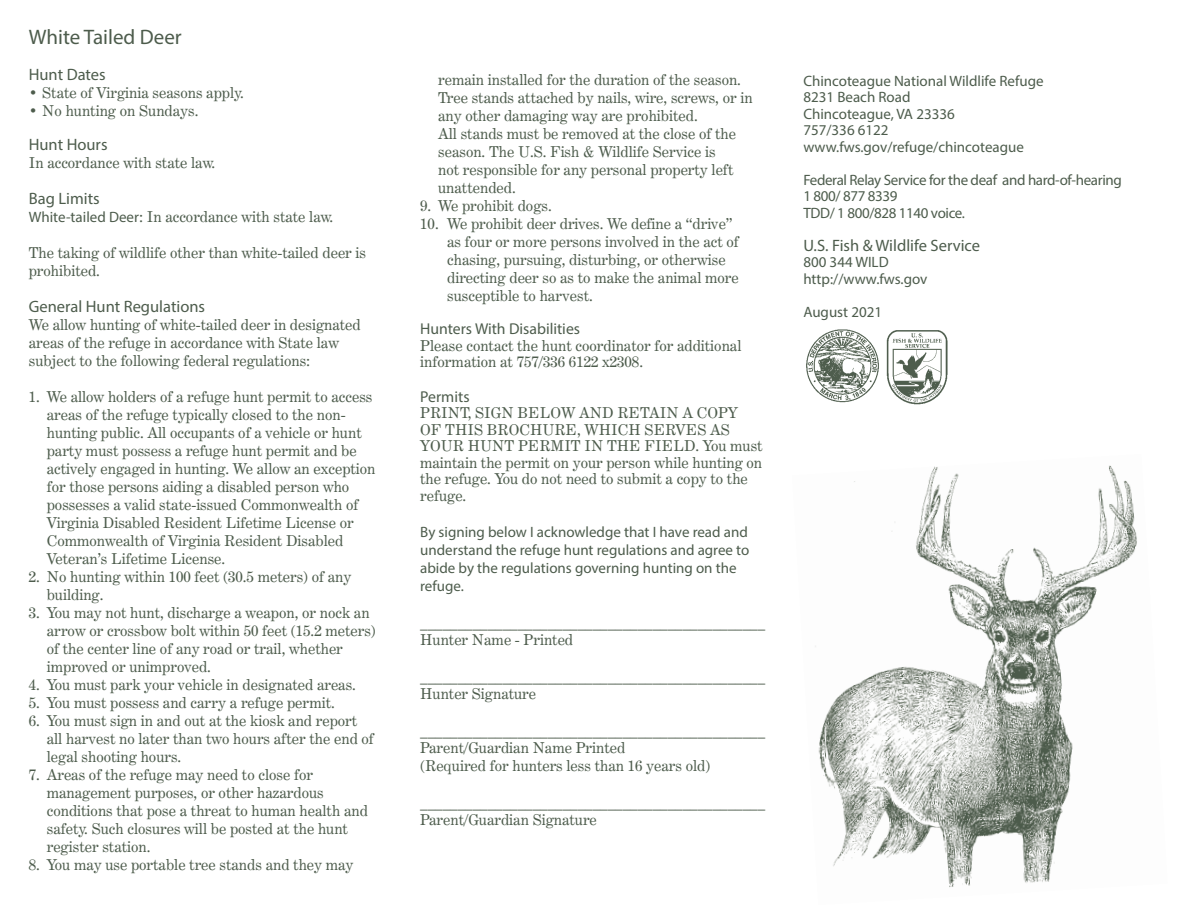
<style>
.page{position:relative;width:1188px;height:918px;background:#fff}
.page>*{position:absolute;margin:0;border:0;box-sizing:border-box;transform-origin:0 0}
.t1{font:21px "Myriad Pro";color:#4d5c4c}
.t2{font:16.5px "Myriad Pro";color:#4d5c4c}
.t3{font:15.75px "Myriad Pro";color:#4d5c4c}
.t4{font:15px/18px "Century Expanded BT";color:#4d5c4c}
.subhead{font:15px/18px "Myriad Pro";color:#4d5c4c}
.subhead-2{font:15px/16.5px "Myriad Pro";letter-spacing:-.025em;color:#4d5c4c}
.s1{font-family:"Myriad Pro"}
</style>
<div class="page">
<img style="left:886px;top:330px;width:62px;height:74px">
<img style="left:806px;top:329px;width:73px;height:74px">
<img style="left:815px;top:465px;width:322px;height:422px">
<p class="t1" style="left:29px;top:24px;width:155px">White Tailed Deer</p>
<p class="t2" style="left:29px;top:64px;width:78px">Hunt Dates</p>
<p class="t4" style="left:29px;top:83px;width:217px">• State of Virginia seasons apply.</p>
<p class="t4" style="left:29px;top:101px;width:171px">• No hunting on Sundays.</p>
<p class="t2" style="left:29px;top:134px;width:80px">Hunt Hours</p>
<p class="t4" style="left:29px;top:154px;width:188px">In accordance with state law.</p>
<p class="t2" style="left:29px;top:188px;width:72px">Bag Limits</p>
<p class="t4" style="left:29px;top:208px;width:306px"><span class="s1">White-tailed Deer</span>: In accordance with state law.</p>
<p class="t4" style="left:29px;top:244px;width:339px">The taking of wildlife other than white-tailed deer is prohibited.</p>
<p class="t2" style="left:29px;top:296px;width:178px">General Hunt Regulations</p>
<p class="t4" style="left:29px;top:316px;width:334px">We allow hunting of white-tailed deer in designated areas of the refuge in accordance with State law subject to the following federal regulations:</p>
<p class="t4" style="left:47px;top:388px;width:330px;text-indent:-18px">1. We allow holders of a refuge hunt permit to access areas of the refuge typically closed to the non&shy;hunting public. All occupants of a vehicle or hunt party must possess a refuge hunt permit and be actively engaged in hunting. We allow an exception for those persons aiding a disabled person who possesses a valid state-issued Commonwealth of Virginia Disabled Resident Lifetime License or Commonwealth of Virginia Resident Disabled Veteran’s Lifetime License.</p>
<p class="t4" style="left:47px;top:568px;width:306px;text-indent:-18px">2. No hunting within 100 feet (30.5 meters) of any building.</p>
<p class="t4" style="left:47px;top:604px;width:331px;text-indent:-18px">3. You may not hunt, discharge a weapon, or nock an arrow or crossbow bolt within 50 feet (15.2 meters) of the center line of any road or trail, whether improved or unimproved.</p>
<p class="t4" style="left:29px;top:676px;width:329px">4. You must park your vehicle in designated areas.</p>
<p class="t4" style="left:29px;top:694px;width:308px">5. You must possess and carry a refuge permit.</p>
<p class="t4" style="left:47px;top:712px;width:329px;text-indent:-18px">6. You must sign in and out at the kiosk and report all harvest no later than two hours after the end of legal shooting hours.</p>
<p class="t4" style="left:47px;top:766px;width:323px;text-indent:-18px">7. Areas of the refuge may need to close for management purposes, or other hazardous conditions that pose a threat to human health and safety. Such closures will be posted at the hunt register station.</p>
<p class="t4" style="left:29px;top:856px;width:326px">8. You may use portable tree stands and they may</p>
<p class="t4" style="left:438px;top:71px;width:316px">remain installed for the duration of the season.<br>Tree stands attached by nails, wire, screws, or in any other damaging way are prohibited.<br>All stands must be removed at the close of the season. The U.S. Fish &amp; Wildlife Service is<br>not responsible for any personal property left unattended.</p>
<p class="t4" style="left:420px;top:197px;width:133px">9. We prohibit dogs.</p>
<p class="t4" style="left:447px;top:215px;width:293px;text-indent:-27px">10. We prohibit deer drives. We define a “drive” as four or more persons involved in the act of chasing, pursuing, disturbing, or otherwise directing deer so as to make the animal more susceptible to harvest.</p>
<p class="t3" style="left:420px;top:319px;width:161px">Hunters With Disabilities</p>
<p class="t4" style="left:420px;top:336px;width:323px">Please contact the hunt coordinator for additional</p>
<p class="t4" style="left:420px;top:353px;width:224px">information at 757/336 6122 x2308.</p>
<p class="t3" style="left:420px;top:387px;width:51px">Permits</p>
<p class="t4" style="left:420px;top:405px;width:344px;line-height:16.5px">PRINT, SIGN BELOW AND RETAIN A COPY OF THIS BROCHURE, WHICH SERVES AS YOUR HUNT PERMIT IN THE FIELD. You must maintain the permit on your person while hunting on the refuge. You do not need to submit a copy to the refuge.</p>
<p class="subhead" style="left:420px;top:523px;width:331px">By signing below I acknowledge that I have read and understand the refuge hunt regulations and agree to abide by the regulations governing hunting on the refuge.</p>
<p class="t4" style="left:420px;top:612px;width:346px">______________________________________________</p>
<p class="t4" style="left:420px;top:630px;width:155px">Hunter Name - Printed</p>
<p class="t4" style="left:420px;top:666px;width:346px">______________________________________________</p>
<p class="t4" style="left:420px;top:684px;width:117px">Hunter Signature</p>
<p class="t4" style="left:420px;top:720px;width:346px">______________________________________________</p>
<p class="t4" style="left:420px;top:738px;width:207px">Parent/Guardian Name Printed</p>
<p class="t4" style="left:420px;top:756px;width:292px">(Required for hunters less than 16 years old)</p>
<p class="t4" style="left:420px;top:792px;width:346px">______________________________________________<br>Parent/Guardian Signature</p>
<p class="subhead" style="left:803px;top:71px;width:242px">Chincoteague National Wildlife Refuge</p>
<p class="subhead" style="left:803px;top:88px;width:109px">8231 Beach Road</p>
<p class="subhead" style="left:803px;top:104px;width:153px">Chincoteague, VA 23336</p>
<p class="subhead" style="left:803px;top:121px;width:87px">757/336 6122</p>
<p class="subhead" style="left:803px;top:137px;width:222px">www.fws.gov/refuge/chincoteague</p>
<p class="subhead-2" style="left:803px;top:171px;width:320px">Federal Relay Service for the deaf and hard-of-hearing</p>
<p class="subhead-2" style="left:803px;top:188px;width:163px">1 800/ 877 8339<br>TDD/ 1 800/828 1140 voice.</p>
<p class="t2" style="left:803px;top:235px;width:178px">U.S. Fish &amp; Wildlife Service</p>
<p class="subhead" style="left:803px;top:253px;width:87px">800 344 WILD</p>
<p class="subhead" style="left:803px;top:269px;width:126px">http://www.fws.gov</p>
<p class="subhead" style="left:803px;top:302px;width:80px">August 2021</p>
</div>
